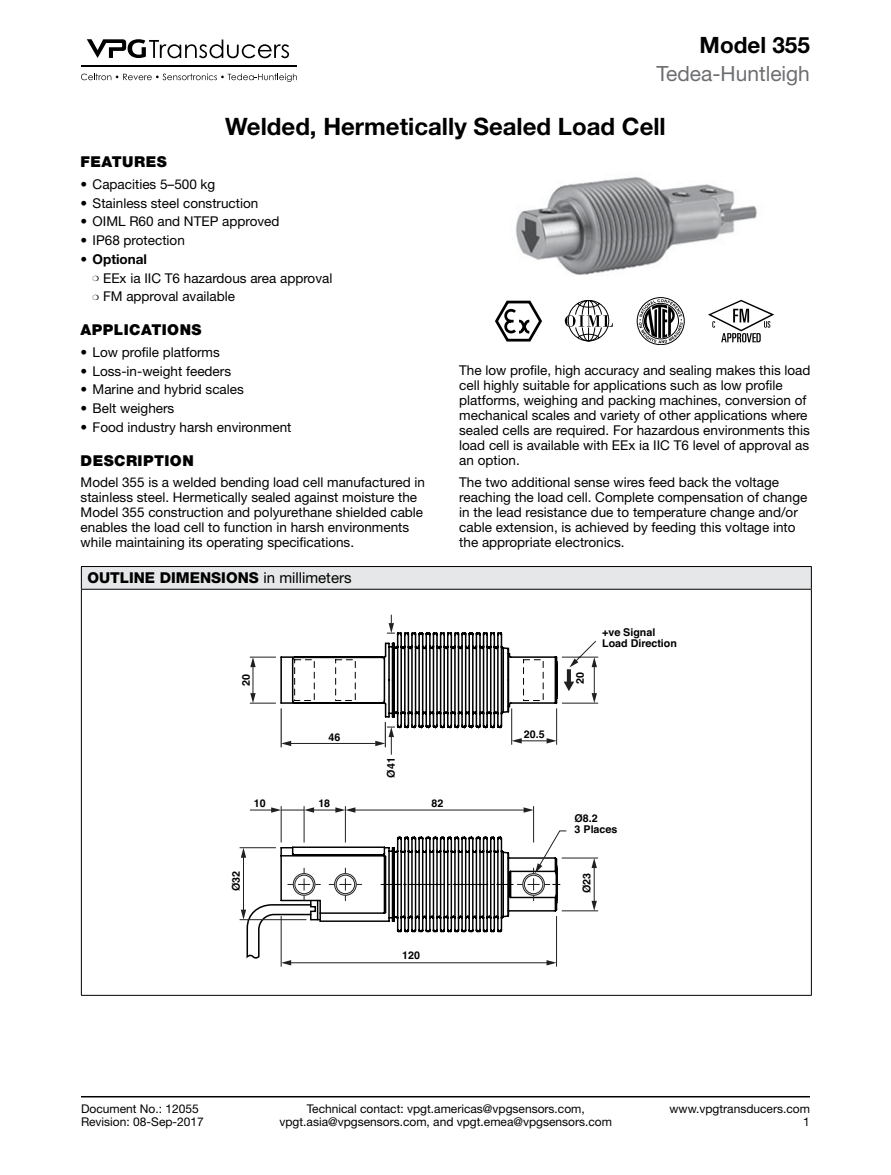
<style>
.page{position:relative;width:891px;height:1175px;background:#fff}
.page>*{position:absolute;margin:0;border:0;box-sizing:border-box;transform-origin:0 0}
.Datasheet_Title{font:700 24px "Helvetica Neue LT Std";color:#000}
.Part_Model_Number_Ri{font:700 22.5px "Helvetica Neue LT Std";color:#000}
.t1{font:21px "Helvetica Neue LT Std";color:#6d6e71}
.Body_Heading{font:900 15px "Helvetica Neue LT Std";letter-spacing:.03em;color:#000}
.Table_Heading{font:800 15px "Helvetica Neue LT Std";color:#000}
.Body_Text{font:13.5px/15px "Helvetica Neue LT Std";color:#000}
.t2{font:700 13.5px "Helvetica Neue LT Std";color:#000}
.Footer_Right{font:12px/13.5px "Helvetica Neue LT Std";color:#000;text-align:center}
.Rev-Date-Left{font:12px "Helvetica Neue LT Std";color:#000}
.Document_Number_Left{font:12px "Helvetica Neue LT Std";color:#000}
.t3{font:700 10.65px/10.6px "Helvetica";color:#000}
.s1{font-weight:400}
</style>
<div class="page">
<hr style="left:81px;top:1096px;width:729px;height:1px;background:#000">
<svg style="left:87px;top:39px;width:202px;height:19px"></svg>
<svg style="left:81px;top:73px;width:216px;height:9px"></svg>
<hr style="left:81px;top:65px;width:216px;height:1px;background:#000">
<div style="left:81px;top:566px;width:730px;height:23px;background:#e6e7e8"></div>
<hr style="left:811px;top:589px;width:1px;height:406px;background:#000">
<svg style="left:811px;top:567px;width:1px;height:22px"></svg>
<hr style="left:81px;top:589px;width:1px;height:406px;background:#000">
<hr style="left:81px;top:566px;width:731px;height:1px;background:#000">
<svg style="left:81px;top:567px;width:1px;height:22px"></svg>
<hr style="left:81px;top:589px;width:731px;height:1px;background:#000">
<hr style="left:81px;top:995px;width:731px;height:1px;background:#000">
<svg style="left:250px;top:614px;width:349px;height:140px"></svg>
<hr style="left:353px;top:809px;width:174px;height:1px;background:#221f1f">
<hr style="left:533px;top:806px;width:1px;height:36px;background:#221f1f">
<hr style="left:281px;top:806px;width:1px;height:36px;background:#221f1f">
<svg style="left:524px;top:807px;width:10px;height:5px"></svg>
<hr style="left:304px;top:806px;width:1px;height:36px;background:#221f1f">
<hr style="left:345px;top:806px;width:1px;height:36px;background:#221f1f">
<hr style="left:240px;top:847px;width:36px;height:1px;background:#221f1f">
<hr style="left:240px;top:919px;width:66px;height:1px;background:#221f1f">
<svg style="left:250px;top:807px;width:105px;height:5px"></svg>
<hr style="left:281px;top:916px;width:1px;height:50px;background:#221f1f">
<hr style="left:556px;top:916px;width:1px;height:50px;background:#221f1f">
<svg style="left:241px;top:830px;width:358px;height:135px"></svg>
<img style="left:515px;top:177px;width:242px;height:98px">
<div style="left:637px;top:297px;width:48px;height:48px;border:1px solid #000;border-radius:50%"></div>
<svg style="left:639px;top:299px;width:44px;height:44px"></svg>
<svg style="left:708px;top:300px;width:66px;height:42px"></svg>
<svg style="left:565px;top:300px;width:48px;height:41px"></svg>
<svg style="left:495px;top:300px;width:47px;height:41px"></svg>
<p class="Part_Model_Number_Ri" style="left:700px;top:31px;width:112px">Model 355</p>
<h3 class="t1" style="left:656px;top:61px;width:155px">Tedea-Huntleigh</h3>
<p class="Datasheet_Title" style="left:225px;top:112px;width:442px">Welded, Hermetically Sealed Load Cell</p>
<p class="Body_Heading" style="left:81px;top:153px;width:88px">FEATURES</p>
<p class="Body_Text" style="left:81px;top:176px;width:136px">• Capacities 5–500 kg</p>
<p class="Body_Text" style="left:81px;top:195px;width:179px">• Stainless steel construction</p>
<p class="Body_Text" style="left:81px;top:214px;width:200px">• OIML R60 and NTEP approved</p>
<p class="Body_Text" style="left:81px;top:233px;width:106px">• IP68 protection</p>
<p class="t2" style="left:81px;top:251px;width:68px"><span class="s1">•</span> Optional</p>
<p class="Body_Text" style="left:93px;top:270px;width:241px">❍ EEx ia IIC T6 hazardous area approval</p>
<p class="Body_Text" style="left:93px;top:289px;width:144px">❍ FM approval available</p>
<p class="Body_Heading" style="left:81px;top:321px;width:122px">APPLICATIONS</p>
<p class="Body_Text" style="left:81px;top:344px;width:141px">• Low profile platforms</p>
<p class="Body_Text" style="left:81px;top:363px;width:152px">• Loss-in-weight feeders</p>
<p class="Body_Text" style="left:81px;top:382px;width:165px">• Marine and hybrid scales</p>
<p class="Body_Text" style="left:81px;top:401px;width:95px">• Belt weighers</p>
<p class="Body_Text" style="left:81px;top:419px;width:212px">• Food industry harsh environment</p>
<p class="Body_Heading" style="left:81px;top:451px;width:115px">DESCRIPTION</p>
<p class="Body_Text" style="left:81px;top:475px;width:346px">Model 355 is a welded bending load cell manufactured in stainless steel. Hermetically sealed against moisture the Model 355 construction and polyurethane shielded cable enables the load cell to function in harsh environments while maintaining its operating specifications.</p>
<p class="Table_Heading" style="left:87px;top:569px;width:266px">OUTLINE DIMENSIONS <span class="s1">in millimeters</span></p>
<p class="Body_Text" style="left:459px;top:362px;width:353px">The low profile, high accuracy and sealing makes this load cell highly suitable for applications such as low profile platforms, weighing and packing machines, conversion of mechanical scales and variety of other applications where sealed cells are required. For hazardous environments this load cell is available with EEx ia IIC T6 level of approval as an option.</p>
<p class="Body_Text" style="left:459px;top:475px;width:350px">The two additional sense wires feed back the voltage reaching the load cell. Complete compensation of change in the lead resistance due to temperature change and/or cable extension, is achieved by feeding this voltage into the appropriate electronics.</p>
<p class="t3" style="left:241px;top:686px;width:13px;rotate:-90deg">20</p>
<p class="t3" style="left:328px;top:731px;width:13px">46</p>
<p class="t3" style="left:386px;top:777px;width:22px;rotate:-90deg">Ø41</p>
<p class="t3" style="left:254px;top:798px;width:13px">10</p>
<p class="t3" style="left:318px;top:798px;width:13px">18</p>
<p class="t3" style="left:432px;top:798px;width:13px">82</p>
<p class="t3" style="left:231px;top:891px;width:22px;rotate:-90deg">Ø32</p>
<p class="t3" style="left:524px;top:728px;width:22px">20.5</p>
<p class="t3" style="left:575px;top:684px;width:13px;rotate:-90deg">20</p>
<p class="t3" style="left:602px;top:627px;width:76px">+ve Signal<br>Load Direction</p>
<p class="t3" style="left:575px;top:813px;width:44px">Ø8.2<br>3 Places</p>
<p class="t3" style="left:582px;top:893px;width:22px;rotate:-90deg">Ø23</p>
<p class="t3" style="left:402px;top:950px;width:19px">120</p>
<p class="Document_Number_Left" style="left:81px;top:1101px;width:119px">Document No.: 12055</p>
<p class="Rev-Date-Left" style="left:81px;top:1114px;width:124px">Revision: 08-Sep-2017</p>
<p class="Footer_Right" style="left:279px;top:1101px;width:334px">Technical contact: vpgt.americas@vpgsensors.com, vpgt.asia@vpgsensors.com, and vpgt.emea@vpgsensors.com</p>
<p class="Footer_Right" style="left:670px;top:1101px;width:142px">www.vpgtransducers.com</p>
<p class="Footer_Right" style="left:803px;top:1115px;width:8px">1</p>
</div>
